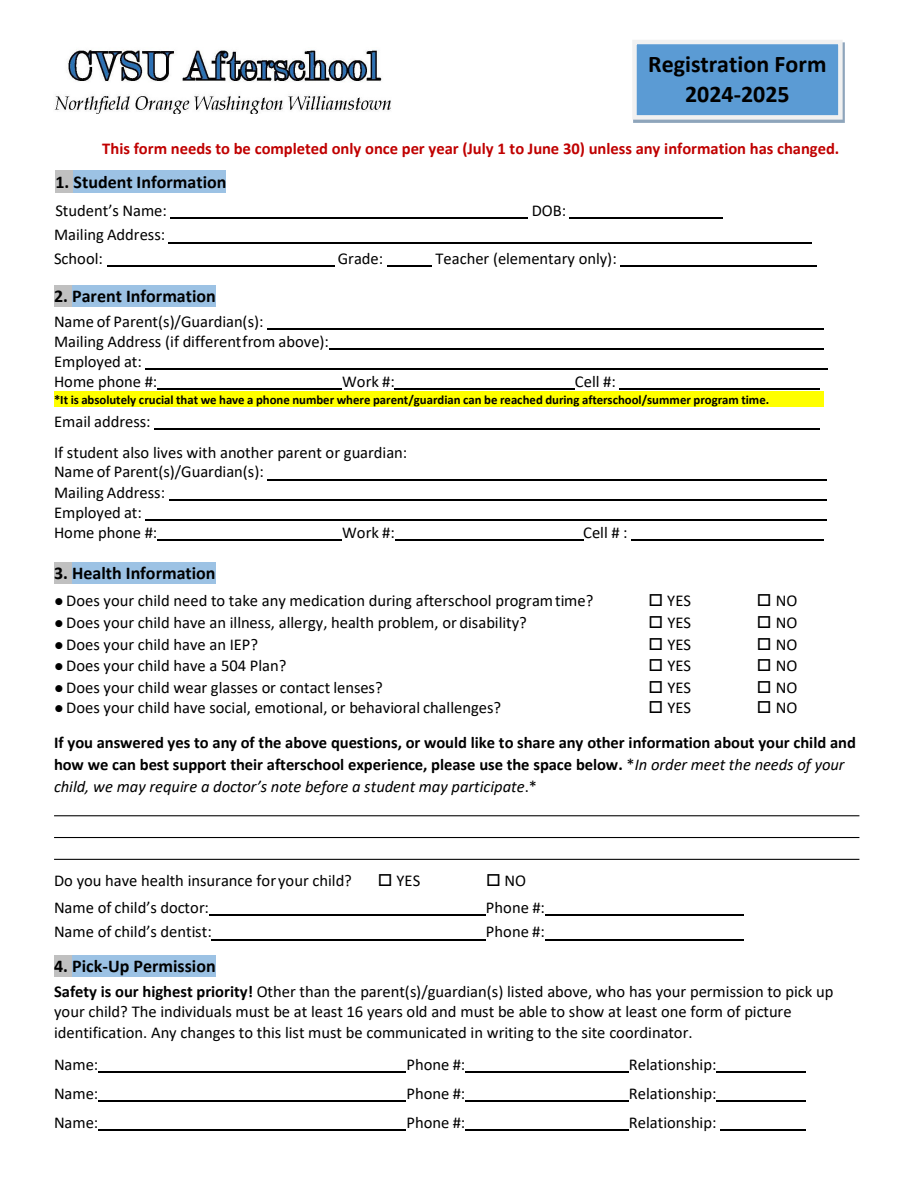
<style>
.page{position:relative;width:918px;height:1188px;background:#fff}
.page>*{position:absolute;margin:0;border:0;box-sizing:border-box;transform-origin:0 0}
.t1{font:700 24px/29.4px "Calibri";color:#000;text-align:center}
.t2{font:700 18px "Calibri";color:#000}
.t3{font:16.5px/20.1px "Calibri";color:#000}
.t4{font:700 16.5px/21.8px "Calibri";letter-spacing:-.005em;color:#000}
.t5{font:700 16.5px "Calibri";letter-spacing:-.005em;color:#c00000}
.t6{font:700 12.75px "Calibri";color:#000}
.s1{font-weight:400}
.s2{font-weight:400;font-style:italic}
.s3{font-weight:700}
</style>
<div class="page">
<hr style="left:54px;top:815px;width:805px;height:1px;background:#000">
<hr style="left:54px;top:837px;width:805px;height:1px;background:#000">
<hr style="left:54px;top:859px;width:805px;height:1px;background:#000">
<div style="left:55px;top:171px;width:19px;height:22px;background:#c0c0c0"></div>
<div style="left:74px;top:171px;width:152px;height:22px;background:#9cc2e4"></div>
<hr style="left:171px;top:218px;width:357px;height:1px;background:#000">
<hr style="left:570px;top:218px;width:153px;height:1px;background:#000">
<hr style="left:169px;top:242px;width:643px;height:1px;background:#000">
<hr style="left:107px;top:266px;width:227px;height:1px;background:#000">
<hr style="left:387px;top:266px;width:45px;height:1px;background:#000">
<hr style="left:620px;top:266px;width:197px;height:1px;background:#000">
<div style="left:54px;top:285px;width:18px;height:22px;background:#c0c0c0"></div>
<div style="left:72px;top:285px;width:144px;height:22px;background:#9cc2e4"></div>
<hr style="left:267px;top:328px;width:557px;height:1px;background:#000">
<hr style="left:329px;top:348px;width:495px;height:2px;background:#000">
<hr style="left:146px;top:369px;width:682px;height:1px;background:#000">
<hr style="left:158px;top:389px;width:184px;height:1px;background:#000">
<hr style="left:395px;top:389px;width:180px;height:1px;background:#000">
<hr style="left:620px;top:389px;width:200px;height:1px;background:#000">
<div style="left:54px;top:392px;width:770px;height:15px;background:#ff0"></div>
<hr style="left:154px;top:429px;width:666px;height:1px;background:#000">
<hr style="left:267px;top:479px;width:560px;height:1px;background:#000">
<hr style="left:169px;top:499px;width:658px;height:1px;background:#000">
<hr style="left:146px;top:519px;width:681px;height:1px;background:#000">
<hr style="left:158px;top:539px;width:184px;height:2px;background:#000">
<hr style="left:395px;top:539px;width:188px;height:2px;background:#000">
<hr style="left:631px;top:539px;width:193px;height:2px;background:#000">
<div style="left:54px;top:562px;width:18px;height:22px;background:#c0c0c0"></div>
<div style="left:72px;top:562px;width:143px;height:22px;background:#9cc2e4"></div>
<hr style="left:209px;top:915px;width:277px;height:1px;background:#000">
<hr style="left:545px;top:915px;width:199px;height:1px;background:#000">
<hr style="left:212px;top:939px;width:274px;height:1px;background:#000">
<hr style="left:545px;top:939px;width:199px;height:1px;background:#000">
<div style="left:54px;top:955px;width:18px;height:22px;background:#c0c0c0"></div>
<div style="left:72px;top:955px;width:144px;height:22px;background:#9cc2e4"></div>
<hr style="left:98px;top:1072px;width:308px;height:1px;background:#000">
<hr style="left:465px;top:1072px;width:164px;height:1px;background:#000">
<hr style="left:716px;top:1072px;width:90px;height:1px;background:#000">
<hr style="left:98px;top:1101px;width:308px;height:1px;background:#000">
<hr style="left:465px;top:1101px;width:164px;height:1px;background:#000">
<hr style="left:716px;top:1101px;width:90px;height:1px;background:#000">
<hr style="left:98px;top:1130px;width:308px;height:1px;background:#000">
<hr style="left:465px;top:1130px;width:164px;height:1px;background:#000">
<hr style="left:720px;top:1130px;width:86px;height:1px;background:#000">
<img style="left:54px;top:49px;width:337px;height:65px">
<div style="left:632px;top:40px;width:211px;height:80px;background:#5b9bd4;border:4px solid #f1f1f1"></div>
<p class="t1" style="left:648px;top:49px;width:180px">Registration Form<br>2024-2025</p>
<h2 class="t5" style="left:102px;top:136px;width:739px">This form needs to be completed only once per year (July 1 to June 30) unless any information has changed.</h2>
<p class="t2" style="left:55px;top:169px;width:172px">1. Student Information</p>
<p class="t3" style="left:55px;top:200px;width:113px">Student’s Name:</p>
<p class="t3" style="left:532px;top:200px;width:36px">DOB:</p>
<p class="t3" style="left:54px;top:223px;width:113px;line-height:23.2px">Mailing Address:<br>School:</p>
<p class="t3" style="left:338px;top:248px;width:47px">Grade:</p>
<p class="t3" style="left:436px;top:248px;width:183px">Teacher (elementary only):</p>
<h1 class="t2" style="left:54px;top:283px;width:163px">2. Parent Information</h1>
<p class="t3" style="left:54px;top:311px;width:276px">Name of Parent(s)/Guardian(s):<br>Mailing Address (if differentfrom above):<br>Employed at:<br>Home phone #:</p>
<p class="t3" style="left:342px;top:371px;width:54px">Work #:</p>
<p class="t3" style="left:575px;top:371px;width:42px">Cell #:</p>
<p class="t6" style="left:54px;top:390px;width:717px">*It is absolutely crucial that we have a phone number where parent/guardian can be reached during afterschool/summer program time.</p>
<p class="t3" style="left:54px;top:411px;width:98px">Email address:</p>
<p class="t3" style="left:54px;top:442px;width:355px">If student also lives with another parent or guardian:</p>
<p class="t3" style="left:54px;top:461px;width:211px">Name of Parent(s)/Guardian(s):<br>Mailing Address:<br>Employed at:<br>Home phone #:</p>
<p class="t3" style="left:342px;top:522px;width:54px">Work #:</p>
<p class="t3" style="left:583px;top:522px;width:46px">Cell # :</p>
<h1 class="t2" style="left:54px;top:561px;width:163px">3. Health Information</h1>
<p class="t3" style="left:55px;top:590px;width:540px">● Does your child need to take any medication during afterschool programtime?</p>
<p class="t3" style="left:648px;top:590px;width:44px">□ YES</p>
<p class="t3" style="left:757px;top:590px;width:42px">□ NO</p>
<p class="t3" style="left:55px;top:612px;width:474px">● Does your child have an illness, allergy, health problem, or disability?</p>
<p class="t3" style="left:649px;top:612px;width:44px">□ YES</p>
<p class="t3" style="left:757px;top:612px;width:42px">□ NO</p>
<p class="t3" style="left:55px;top:634px;width:205px">● Does your child have an IEP?</p>
<p class="t3" style="left:649px;top:634px;width:44px">□ YES</p>
<p class="t3" style="left:757px;top:634px;width:42px">□ NO</p>
<p class="t3" style="left:55px;top:655px;width:233px">● Does your child have a 504 Plan?</p>
<p class="t3" style="left:649px;top:655px;width:44px">□ YES</p>
<p class="t3" style="left:757px;top:655px;width:42px">□ NO</p>
<p class="t3" style="left:55px;top:677px;width:330px">● Does your child wear glasses or contact lenses?</p>
<p class="t3" style="left:649px;top:677px;width:44px">□ YES</p>
<p class="t3" style="left:757px;top:677px;width:42px">□ NO</p>
<p class="t3" style="left:55px;top:697px;width:448px">● Does your child have social, emotional, or behavioral challenges?</p>
<p class="t3" style="left:649px;top:697px;width:44px">□ YES</p>
<p class="t3" style="left:757px;top:697px;width:42px">□ NO</p>
<p class="t4" style="left:54px;top:732px;width:804px">If you answered yes to any of the above questions, or would like to share any other information about your child and how we can best support their afterschool experience, please use the space below. <span class="s1">*</span><span class="s2">In order meet the needs of your child, we may require a doctor’s note before a student may participate</span><span class="s1">.*</span></p>
<p class="t3" style="left:54px;top:870px;width:299px">Do you have health insurance for your child?</p>
<p class="t3" style="left:378px;top:870px;width:44px">□ YES</p>
<p class="t3" style="left:486px;top:870px;width:42px">□ NO</p>
<p class="t3" style="left:54px;top:897px;width:157px">Name of child’s doctor:</p>
<p class="t3" style="left:486px;top:897px;width:60px">Phone #:</p>
<p class="t3" style="left:54px;top:921px;width:159px">Name of child’s dentist:</p>
<p class="t3" style="left:486px;top:921px;width:60px">Phone #:</p>
<h1 class="t2" style="left:54px;top:954px;width:163px">4. Pick-Up Permission</h1>
<p class="t3" style="left:54px;top:981px;width:781px"><span class="s3">Safety is our highest priority!</span> Other than the parent(s)/guardian(s) listed above, who has your permission to pick up your child? The individuals must be at least 16 years old and must be able to show at least one form of picture identification. Any changes to this list must be communicated in writing to the site coordinator.</p>
<p class="t3" style="left:54px;top:1054px;width:46px">Name:</p>
<p class="t3" style="left:406px;top:1054px;width:60px">Phone #:</p>
<p class="t3" style="left:629px;top:1054px;width:89px">Relationship:</p>
<p class="t3" style="left:54px;top:1083px;width:46px">Name:</p>
<p class="t3" style="left:406px;top:1083px;width:60px">Phone #:</p>
<p class="t3" style="left:629px;top:1083px;width:89px">Relationship:</p>
<p class="t3" style="left:54px;top:1112px;width:46px">Name:</p>
<p class="t3" style="left:406px;top:1112px;width:60px">Phone #:</p>
<p class="t3" style="left:629px;top:1112px;width:89px">Relationship:</p>
</div>
